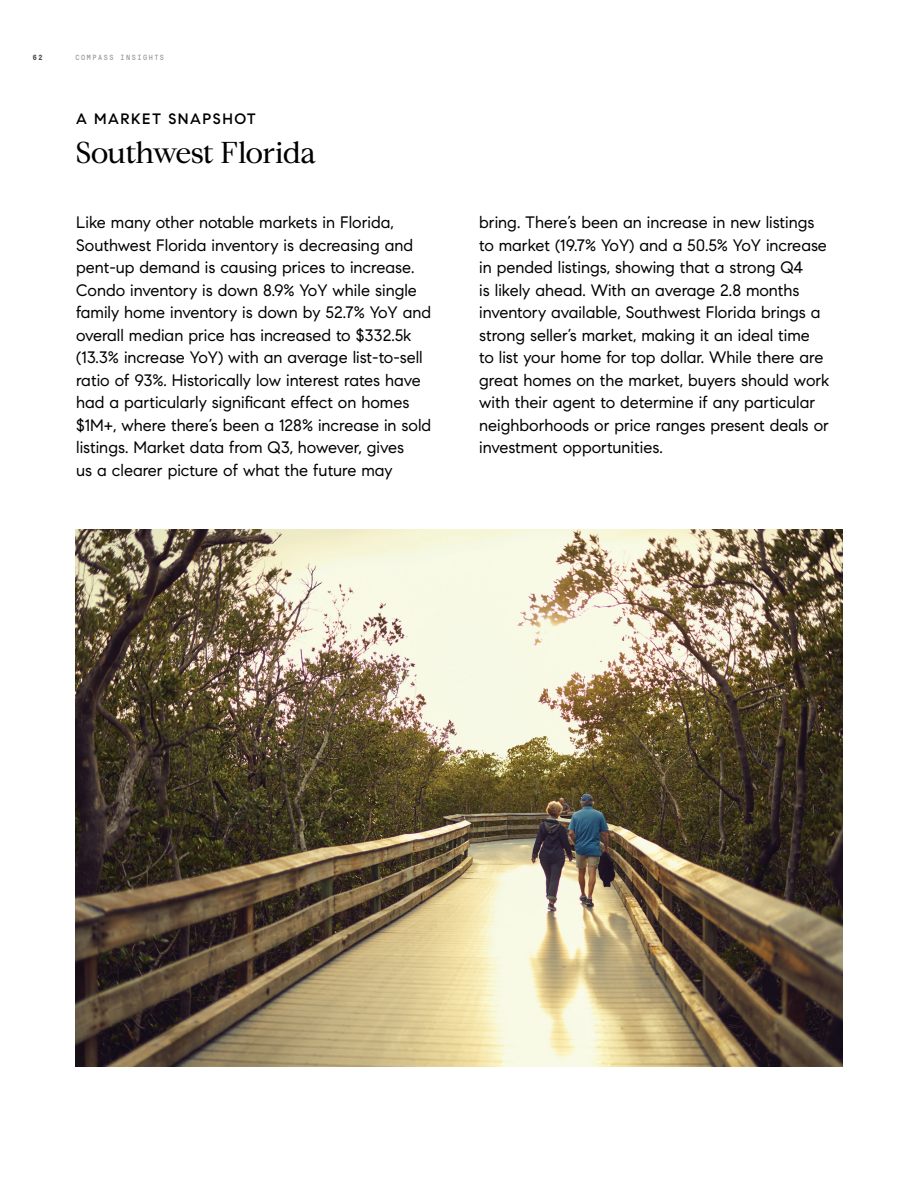
<style>
.page{position:relative;width:918px;height:1188px;background:#fff}
.page>*{position:absolute;margin:0;border:0;box-sizing:border-box;transform-origin:0 0}
.t1{font:30px "Compass Serif";letter-spacing:-.02em;color:#000}
.t2{font:16.5px/22.5px "Compass Sans";color:#000}
.t3{font:500 15px "Compass Sans";letter-spacing:.1em;color:#000}
.t4{font:7.5px "GT Pressura Mono";letter-spacing:.2em;color:#939598}
.t5{font:700 7.5px "GT Pressura Mono";color:#4d4d4f}
</style>
<div class="page">
<img style="left:76px;top:530px;width:766px;height:536px">
<p class="t5" style="left:33px;top:52px;width:11px">62</p>
<p class="t4" style="left:76px;top:52px;width:90px">COMPASS INSIGHTS</p>
<p class="t3" style="left:76px;top:110px;width:181px">A MARKET SNAPSHOT</p>
<h1 class="t1" style="left:76px;top:134px;width:241px">Southwest Florida</h1>
<p class="t2" style="left:76px;top:211px;width:357px">Like many other notable markets in Florida, Southwest Florida inventory is decreasing and pent-up demand is causing prices to increase.<br>Condo inventory is down 8.9% YoY while single family home inventory is down by 52.7% YoY and overall median price has increased to $332.5k (13.3% increase YoY) with an average list-to-sell ratio of 93%. Historically low interest rates have had a particularly significant effect on homes $1M+, where there’s been a 128% increase in sold listings. Market data from Q3, however, gives<br>us a clearer picture of what the future may</p>
<p class="t2" style="left:479px;top:211px;width:352px">bring. There’s been an increase in new listings to market (19.7% YoY) and a 50.5% YoY increase in pended listings, showing that a strong Q4<br>is likely ahead. With an average 2.8 months inventory available, Southwest Florida brings a strong seller’s market, making it an ideal time<br>to list your home for top dollar. While there are great homes on the market, buyers should work with their agent to determine if any particular neighborhoods or price ranges present deals or investment opportunities.</p>
</div>
